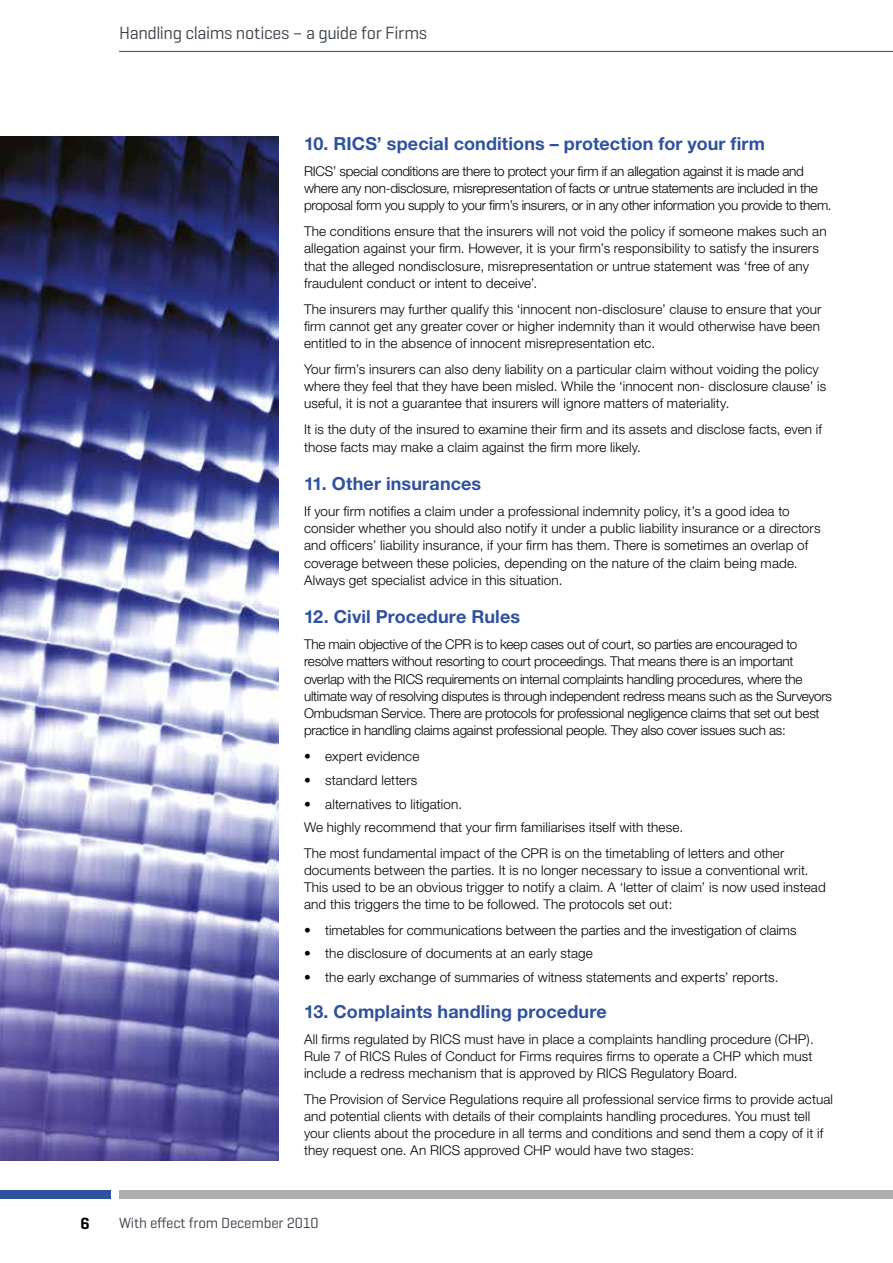
<style>
.page{position:relative;width:893px;height:1263px;background:#fff}
.page>*{position:absolute;margin:0;border:0;box-sizing:border-box;transform-origin:0 0}
.t1{font:700 18px "Helvetica Neue";letter-spacing:.005em;color:#2f52a0}
.t2{font:18px "Geogrotesque";letter-spacing:-.025em;color:#3d444c}
.t3{font:600 16.5px "Geogrotesque";color:#000}
.t4{font:15px "Geogrotesque";letter-spacing:-.01em;color:#3d444c}
.t5{font:300 13.5px/17.2px "Helvetica Neue";letter-spacing:.01em;color:#000}
.t6{font:300 13.5px/17.2px "Helvetica Neue";letter-spacing:-.02em;color:#000}
</style>
<div class="page">
<div style="left:0;top:1191px;width:111px;height:8px;background:#2f52a0"></div>
<div style="left:119px;top:1191px;width:774px;height:8px;background:#aeaeae"></div>
<hr style="left:119px;top:51px;width:774px;height:1px;background:#3d444c">
<img style="left:0;top:136px;width:279px;height:1025px">
<h1 class="t2" style="left:119px;top:21px;width:310px">Handling claims notices – a guide for Firms</h1>
<h1 class="t1" style="left:304px;top:133px;width:462px">10. RICS’ special conditions – protection for your firm</h1>
<p class="t6" style="left:304px;top:162px;width:529px">RICS’ special conditions are there to protect your firm if an allegation against it is made and where any non-disclosure, misrepresentation of facts or untrue statements are included in the proposal form you supply to your firm’s insurers, or in any other information you provide to them.</p>
<p class="t5" style="left:304px;top:222px;width:524px">The conditions ensure that the insurers will not void the policy if someone makes such an allegation against your firm. However, it is your firm’s responsibility to satisfy the insurers that the alleged nondisclosure, misrepresentation or untrue statement was ‘free of any fraudulent conduct or intent to deceive’.</p>
<p class="t5" style="left:304px;top:300px;width:519px;text-align:justify">The insurers may further qualify this ‘innocent non-disclosure’ clause to ensure that your firm cannot get any greater cover or higher indemnity than it would otherwise have been entitled to in the absence of innocent misrepresentation etc.</p>
<p class="t5" style="left:304px;top:360px;width:524px">Your firm’s insurers can also deny liability on a particular claim without voiding the policy where they feel that they have been misled. While the ‘innocent non- disclosure clause’ is useful, it is not a guarantee that insurers will ignore matters of materiality.</p>
<p class="t5" style="left:304px;top:420px;width:519px">It is the duty of the insured to examine their firm and its assets and disclose facts, even if those facts may make a claim against the firm more likely.</p>
<h1 class="t1" style="left:304px;top:472px;width:179px">11. Other insurances</h1>
<p class="t5" style="left:304px;top:502px;width:518px">If your firm notifies a claim under a professional indemnity policy, it’s a good idea to consider whether you should also notify it under a public liability insurance or a directors and officers’ liability insurance, if your firm has them. There is sometimes an overlap of coverage between these policies, depending on the nature of the claim being made.<br>Always get specialist advice in this situation.</p>
<h1 class="t1" style="left:304px;top:606px;width:218px">12. Civil Procedure Rules</h1>
<p class="t6" style="left:304px;top:635px;width:530px">The main objective of the CPR is to keep cases out of court, so parties are encouraged to resolve matters without resorting to court proceedings. That means there is an important overlap with the RICS requirements on internal complaints handling procedures, where the ultimate way of resolving disputes is through independent redress means such as the Surveyors Ombudsman Service. There are protocols for professional negligence claims that set out best practice in handling claims against professional people. They also cover issues such as:</p>
<p class="t5" style="left:304px;top:747px;width:117px">• expert evidence</p>
<p class="t5" style="left:304px;top:771px;width:115px">• standard letters</p>
<p class="t5" style="left:304px;top:792px;width:381px;line-height:23.5px">• alternatives to litigation.<br>We highly recommend that your firm familiarises itself with these.</p>
<p class="t5" style="left:304px;top:844px;width:523px">The most fundamental impact of the CPR is on the timetabling of letters and other documents between the parties. It is no longer necessary to issue a conventional writ.<br>This used to be an obvious trigger to notify a claim. A ‘letter of claim’ is now used instead and this triggers the time to be followed. The protocols set out:</p>
<p class="t5" style="left:304px;top:921px;width:494px">• timetables for communications between the parties and the investigation of claims</p>
<p class="t5" style="left:304px;top:944px;width:290px">• the disclosure of documents at an early stage</p>
<p class="t5" style="left:304px;top:968px;width:476px">• the early exchange of summaries of witness statements and experts’ reports.</p>
<h1 class="t1" style="left:304px;top:1000px;width:304px">13. Complaints handling procedure</h1>
<p class="t5" style="left:304px;top:1030px;width:511px;text-align:justify">All firms regulated by RICS must have in place a complaints handling procedure (CHP).<br>Rule 7 of RICS Rules of Conduct for Firms requires firms to operate a CHP which must include a redress mechanism that is approved by RICS Regulatory Board.</p>
<p class="t5" style="left:304px;top:1090px;width:531px">The Provision of Service Regulations require all professional service firms to provide actual and potential clients with details of their complaints handling procedures. You must tell your clients about the procedure in all terms and conditions and send them a copy of it if they request one. An RICS approved CHP would have two stages:</p>
<p class="t3" style="left:81px;top:1213px;width:11px">6</p>
<p class="t4" style="left:119px;top:1214px;width:201px">With effect from December 2010</p>
</div>
